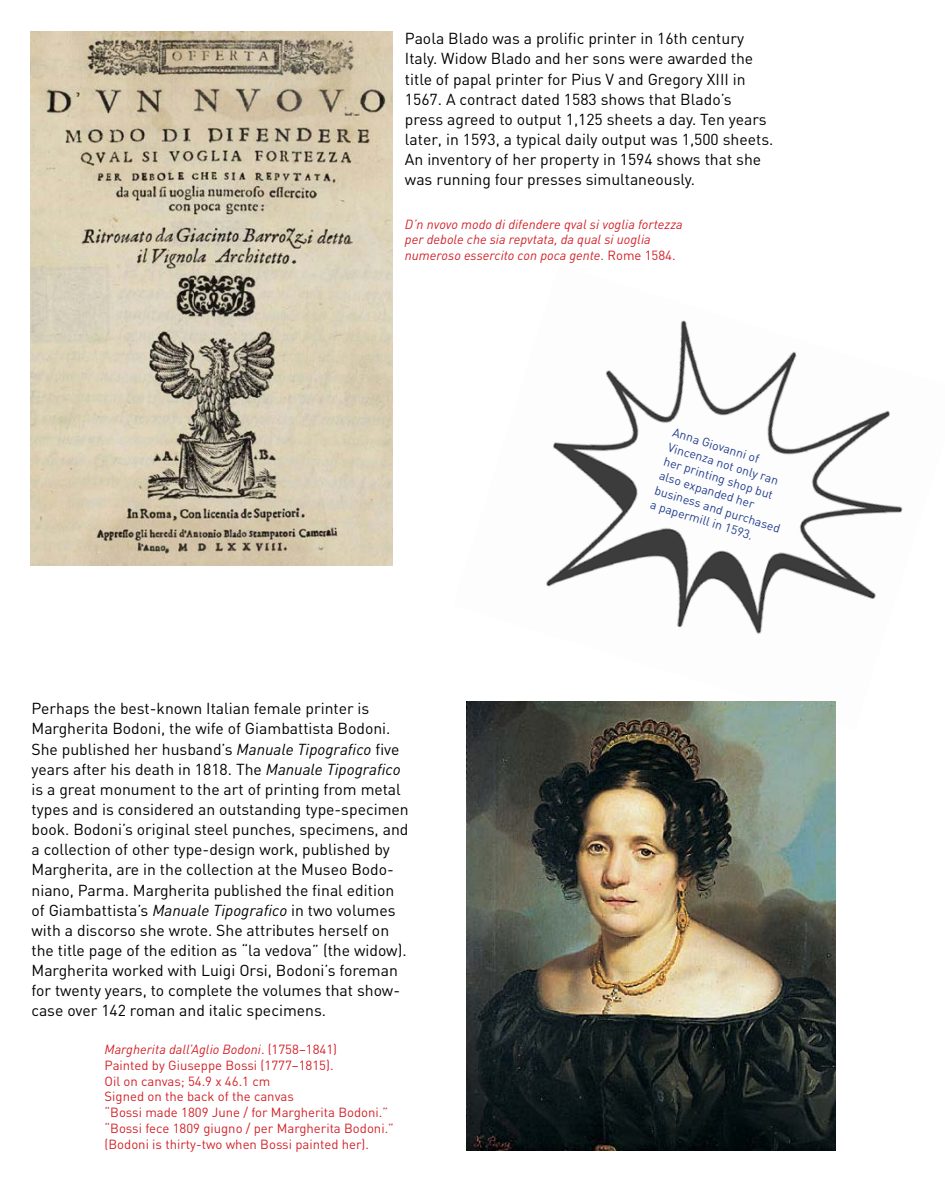
<style>
.page{position:relative;width:945px;height:1182px;background:#fff}
.page>*{position:absolute;margin:0;border:0;box-sizing:border-box;transform-origin:0 0}
.t1{font:15.75px/20.1px "DIN";color:#000}
.t2{font:13.12px/15.8px "DIN";color:#d2232a}
.t3{font:italic 13.12px/15.8px "DIN";color:#d2232a}
.t4{font:12.25px/15px "DIN";color:#25408f}
.s1{font-style:normal}
.s2{font-style:italic}
</style>
<div class="page">
<img style="left:31px;top:32px;width:361px;height:533px">
<img style="left:466px;top:320px;width:437px;height:409px">
<img style="left:467px;top:701px;width:369px;height:449px">
<p class="t1" style="left:405px;top:28px;width:370px">Paola Blado was a prolific printer in 16th century Italy. Widow Blado and her sons were awarded the title of papal printer for Pius V and Gregory XIII in 1567. A contract dated 1583 shows that Blado’s press agreed to output 1,125 sheets a day. Ten years later, in 1593, a typical daily output was 1,500 sheets.<br>An inventory of her property in 1594 shows that she was running four presses simultaneously.</p>
<p class="t3" style="left:405px;top:216px;width:279px">D’n nvovo modo di difendere qval si voglia fortezza per debole che sia repvtata, da qual si uoglia numeroso essercito con poca gente<span class="s1">. Rome 1584.</span></p>
<p class="t1" style="left:32px;top:698px;width:379px">Perhaps the best-known Italian female printer is Margherita Bodoni, the wife of Giambattista Bodoni.<br>She published her husband’s <span class="s2">Manuale Tipografico</span> five years after his death in 1818. The <span class="s2">Manuale Tipografico </span>is a great monument to the art of printing from metal types and is considered an outstanding type-specimen book. Bodoni’s original steel punches, specimens, and a collection of other type-design work, published by Margherita, are in the collection at the Museo Bodo&shy;niano, Parma. Margherita published the final edition of Giambattista’s <span class="s2">Manuale Tipografico</span> in two volumes with a discorso she wrote. She attributes herself on the title page of the edition as “la vedova” (the widow).<br>Margherita worked with Luigi Orsi, Bodoni’s foreman for twenty years, to complete the volumes that show&shy;case over 142 roman and italic specimens.</p>
<p class="t2" style="left:105px;top:1040px;width:291px"><span class="s2">Margherita dall’Aglio Bodoni</span>. (1758–1841)<br>Painted by Giuseppe Bossi (1777–1815).<br>Oil on canvas; 54.9 x 46.1 cm<br>Signed on the back of the canvas<br>“Bossi made 1809 June / for Margherita Bodoni.” “Bossi fece 1809 giugno / per Margherita Bodoni.” (Bodoni is thirty-two when Bossi painted her).</p>
<p class="t4" style="left:675px;top:424px;width:132px;rotate:17deg">Anna Giovanni of<br>Vincenza not only ran her printing shop but also expanded her business and purchased a papermill in 1593.</p>
</div>
